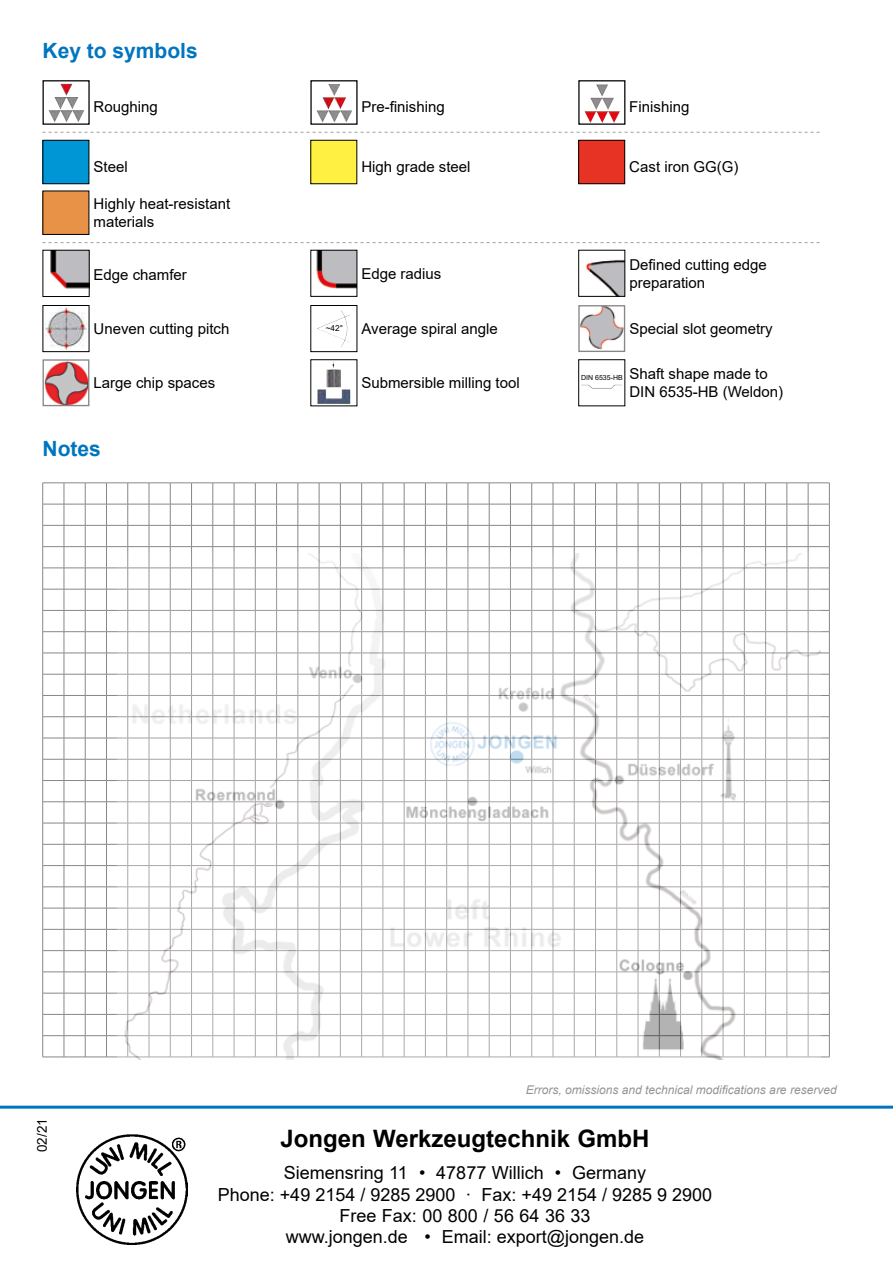
<style>
.page{position:relative;width:893px;height:1263px;background:#fff}
.page>*{position:absolute;margin:0;border:0;box-sizing:border-box;transform-origin:0 0}
.t1{font:700 24px "Arial";color:#000}
.t2{font:700 21px "Arial";color:#0075bf}
.t3{font:18px/21.1px "Arial";color:#000;text-align:center}
.t4{font:15px/18px "Arial";color:#000}
.t5{font:13.5px "Arial";color:#000}
.t6{font:italic 12px "Arial";color:#939496}
.t7{font:8.25px "Arial";color:#000}
.t8{font:7.05px "Arial";color:#000}
</style>
<div class="page">
<svg style="left:42px;top:483px;width:788px;height:575px"></svg>
<div style="left:311px;top:140px;width:46px;height:44px;background:#fff042"></div>
<img style="left:322px;top:84px;width:18px;height:24px">
<img style="left:317px;top:310px;width:28px;height:30px">
<div style="left:310px;top:305px;width:47px;height:47px;border:1px solid #000"></div>
<img style="left:317px;top:361px;width:33px;height:43px">
<img style="left:316px;top:252px;width:39px;height:37px">
<div style="left:310px;top:250px;width:47px;height:47px;border:1px solid #000"></div>
<img style="left:580px;top:307px;width:43px;height:43px">
<div style="left:578px;top:305px;width:47px;height:47px;border:1px solid #878787"></div>
<div style="left:579px;top:140px;width:46px;height:44px;background:#e63323"></div>
<div style="left:578px;top:140px;width:47px;height:44px;border:1px solid #000"></div>
<img style="left:590px;top:84px;width:18px;height:24px">
<div style="left:578px;top:80px;width:47px;height:45px;border:1px solid #000"></div>
<img style="left:581px;top:385px;width:41px;height:4px">
<div style="left:578px;top:359px;width:47px;height:47px;border:1px solid #000"></div>
<img style="left:585px;top:259px;width:38px;height:36px">
<div style="left:578px;top:250px;width:47px;height:47px;border:1px solid #000"></div>
<svg style="left:43px;top:132px;width:777px;height:1px"></svg>
<svg style="left:43px;top:242px;width:777px;height:1px"></svg>
<img style="left:45px;top:361px;width:42px;height:43px">
<div style="left:43px;top:359px;width:46px;height:47px;border:1px solid #878787"></div>
<div style="left:43px;top:140px;width:46px;height:44px;background:#0096d5"></div>
<div style="left:43px;top:140px;width:46px;height:44px;border:1px solid #000"></div>
<img style="left:54px;top:84px;width:18px;height:23px">
<div style="left:43px;top:80px;width:47px;height:45px;border:1px solid #000"></div>
<img style="left:50px;top:252px;width:38px;height:37px">
<div style="left:43px;top:250px;width:47px;height:47px;border:1px solid #000"></div>
<div style="left:43px;top:191px;width:46px;height:43px;background:#e79246"></div>
<img style="left:45px;top:307px;width:42px;height:43px">
<div style="left:43px;top:305px;width:46px;height:47px;border:1px solid #000"></div>
<hr style="left:0;top:1106px;width:893px;height:3px;background:#0075bf">
<img style="left:77px;top:1134px;width:110px;height:111px">
<img style="left:117px;top:553px;width:704px;height:506px">
<h2 class="t2" style="left:43px;top:36px;width:157px">Key to symbols</h2>
<p class="t4" style="left:94px;top:98px;width:66px">Roughing</p>
<p class="t4" style="left:361px;top:98px;width:85px">Pre-finishing</p>
<p class="t4" style="left:629px;top:98px;width:62px">Finishing</p>
<p class="t4" style="left:94px;top:158px;width:36px">Steel</p>
<p class="t4" style="left:361px;top:158px;width:111px">High grade steel</p>
<p class="t4" style="left:629px;top:158px;width:111px">Cast iron GG(G)</p>
<p class="t4" style="left:94px;top:195px;width:138px">Highly heat-resistant materials</p>
<p class="t4" style="left:94px;top:265px;width:95px">Edge chamfer</p>
<p class="t4" style="left:94px;top:320px;width:137px">Uneven cutting pitch</p>
<p class="t4" style="left:94px;top:374px;width:123px">Large chip spaces</p>
<h2 class="t2" style="left:43px;top:434px;width:60px">Notes</h2>
<p class="t7" style="left:326px;top:322px;width:19px">~42°</p>
<p class="t4" style="left:361px;top:264px;width:82px">Edge radius</p>
<p class="t4" style="left:361px;top:320px;width:138px">Average spiral angle</p>
<p class="t4" style="left:361px;top:374px;width:160px">Submersible milling tool</p>
<p class="t4" style="left:629px;top:255px;width:139px">Defined cutting edge preparation</p>
<p class="t4" style="left:629px;top:320px;width:145px">Special slot geometry</p>
<p class="t4" style="left:629px;top:365px;width:155px">Shaft shape made to<br>DIN 6535-HB (Weldon)</p>
<p class="t8" style="left:581px;top:372px;width:43px">DIN 6535-HB</p>
<p class="t6" style="left:526px;top:1082px;width:312px">Errors, omissions and technical modifications are reserved</p>
<p class="t5" style="left:33px;top:1152px;width:35px;rotate:-90deg">02/21</p>
<h1 class="t1" style="left:280px;top:1122px;width:370px">Jongen Werkzeugtechnik GmbH</h1>
<p class="t3" style="left:218px;top:1162px;width:496px">Siemensring 11 • 47877 Willich • Germany<br>Phone: +49 2154 / 9285 2900 · Fax: +49 2154 / 9285 9 2900<br>Free Fax: 00 800 / 56 64 36 33<br>www.jongen.de • Email: export@jongen.de</p>
</div>
